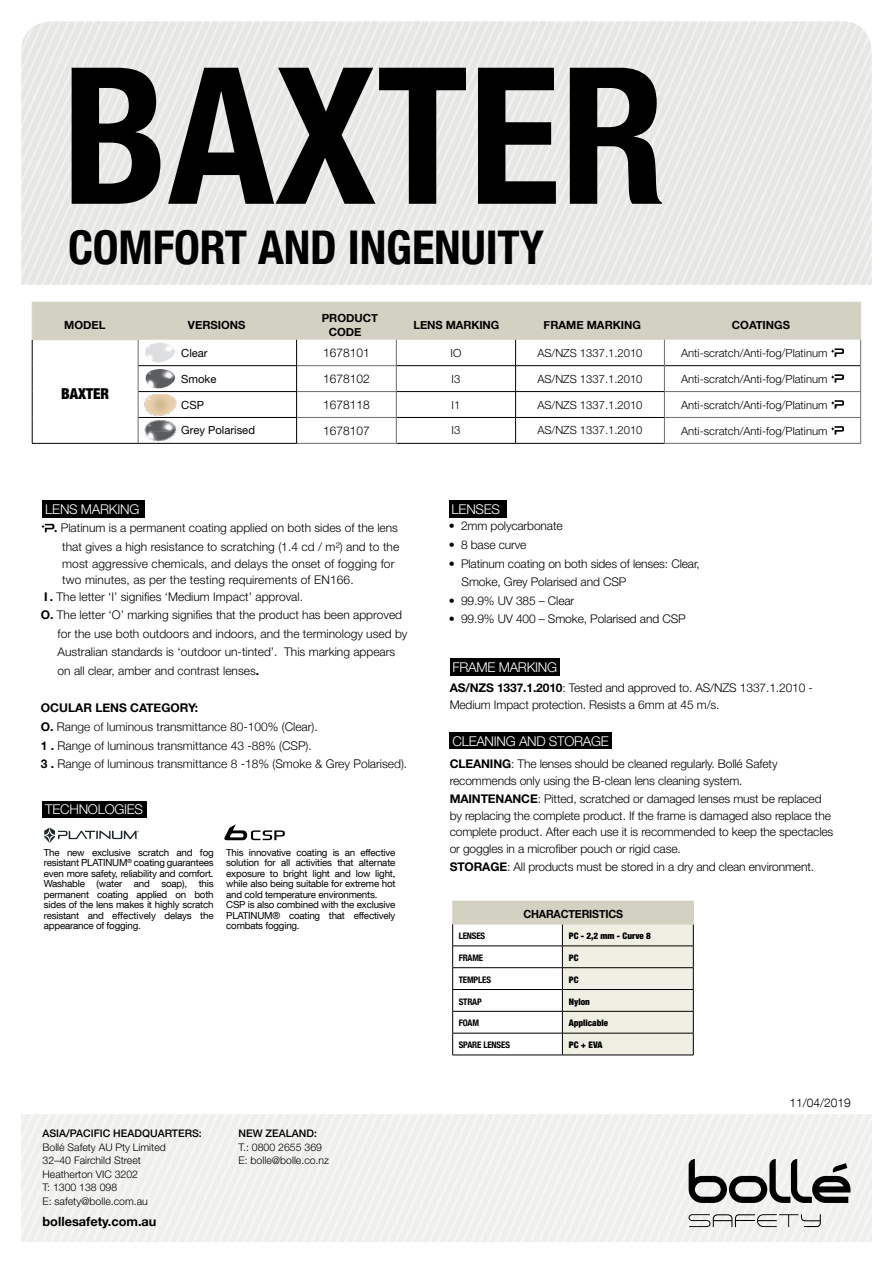
<style>
.page{position:relative;width:893px;height:1263px;background:#fff}
.page>*{position:absolute;margin:0;border:0;box-sizing:border-box;transform-origin:0 0}
.t1{font:700 condensed 190.5px "Helvetica Neue LT Com";color:#000}
.t2{font:700 condensed 46.5px "Helvetica Neue LT Com";letter-spacing:-.005em;color:#000}
.t3{font:900 condensed 15px "Helvetica Neue";color:#000}
.t4{font:300 13.5px "Helvetica Neue LT Std";letter-spacing:-.02em;color:#fff}
.t5{font:700 12.75px "Helvetica Neue";color:#000}
.t6{font:300 12px/18.6px "Helvetica Neue LT Std";letter-spacing:-.01em;color:#000}
.t7{font:300 12px/18.6px "Helvetica Neue";color:#000}
.t8{font:300 12px "Helvetica Neue LT Std";letter-spacing:.01em;color:#000}
.t9{font:300 12px "Helvetica Neue LT Com";color:#000}
.t10{font:300 11.25px "Helvetica Neue LT Std";color:#000}
.t11{font:700 11.25px/13.5px "Helvetica Neue";color:#000}
.t12{font:11.25px "Helvetica Neue LT Std";color:#000}
.t13{font:700 11.25px "Helvetica Neue";color:#000;scale:.95 1}
.t14{font:300 10.5px/13.5px "Helvetica Neue LT Std";color:#000}
.t15{font:500 10.5px "Helvetica Neue LT Std";color:#000}
.t16{font:9.75px/10.5px "Helvetica Neue LT Com";letter-spacing:-.02em;color:#000}
.t17{font:900 condensed 9px "Helvetica Neue";color:#000}
.t18{font:700 condensed 9px "Helvetica Neue";letter-spacing:-.015em;color:#000}
.s1{font-size:12px;color:#292829}
.s2{font-family:"Helvetica Neue";font-weight:700}
.s3{font-weight:700}
</style>
<div class="page">
<div style="left:453px;top:901px;width:240px;height:23px;background:#d3d2c2"></div>
<hr style="left:452px;top:924px;width:110px;height:1px;background:#d3d2c2">
<hr style="left:452px;top:946px;width:110px;height:1px;background:#000">
<hr style="left:452px;top:967px;width:110px;height:1px;background:#000">
<hr style="left:452px;top:989px;width:110px;height:1px;background:#000">
<hr style="left:452px;top:1011px;width:110px;height:1px;background:#000">
<hr style="left:452px;top:1033px;width:110px;height:1px;background:#000">
<hr style="left:452px;top:1055px;width:110px;height:1px;background:#000">
<hr style="left:562px;top:1055px;width:131px;height:1px;background:#000">
<svg style="left:452px;top:901px;width:1px;height:154px"></svg>
<svg style="left:562px;top:901px;width:132px;height:154px;background:#e0dfd3"></svg>
<div style="left:43px;top:500px;width:102px;height:18px;background:#000"></div>
<svg style="left:41px;top:524px;width:13px;height:8px"></svg>
<div style="left:449px;top:500px;width:57px;height:18px;background:#000"></div>
<hr style="left:32px;top:443px;width:106px;height:1px;background:#000">
<hr style="left:297px;top:443px;width:100px;height:1px;background:#6d6e71">
<hr style="left:664px;top:443px;width:197px;height:1px;background:#6d6e71">
<hr style="left:397px;top:443px;width:119px;height:1px;background:#000">
<hr style="left:516px;top:443px;width:148px;height:1px;background:#000">
<hr style="left:138px;top:443px;width:159px;height:1px;background:#000">
<svg style="left:32px;top:302px;width:829px;height:141px"></svg>
<img style="left:145px;top:343px;width:31px;height:20px">
<img style="left:145px;top:369px;width:31px;height:20px">
<img style="left:141px;top:394px;width:36px;height:21px">
<img style="left:141px;top:420px;width:37px;height:22px">
<div style="left:450px;top:658px;width:110px;height:17px;background:#000"></div>
<div style="left:450px;top:732px;width:162px;height:17px;background:#000"></div>
<div style="left:43px;top:801px;width:104px;height:17px;background:#000"></div>
<svg style="left:689px;top:1159px;width:161px;height:44px"></svg>
<svg style="left:689px;top:1214px;width:132px;height:13px"></svg>
<svg style="left:225px;top:824px;width:60px;height:16px"></svg>
<svg style="left:44px;top:828px;width:95px;height:15px"></svg>
<h1 class="t1" style="left:62px;top:22px;width:606px">BAXTER</h1>
<h2 class="t2" style="left:68px;top:220px;width:477px">COMFORT AND INGENUITY</h2>
<p class="t11" style="left:64px;top:319px;width:43px">MODEL</p>
<p class="t11" style="left:188px;top:319px;width:59px">VERSIONS</p>
<p class="t11" style="left:329px;top:312px;width:51px;text-indent:-7px">PRODUCT<br>CODE</p>
<p class="t11" style="left:413px;top:319px;width:87px">LENS MARKING</p>
<p class="t11" style="left:544px;top:319px;width:99px">FRAME MARKING</p>
<p class="t11" style="left:732px;top:319px;width:60px">COATINGS</p>
<p class="t3" style="left:61px;top:381px;width:50px">BAXTER</p>
<p class="t4" style="left:45px;top:501px;width:96px">LENS MARKING</p>
<p class="t12" style="left:181px;top:346px;width:28px">Clear</p>
<p class="t6" style="left:323px;top:343px;width:48px">1678101</p>
<p class="t10" style="left:451px;top:346px;width:12px">IO</p>
<p class="t10" style="left:537px;top:346px;width:107px">AS/NZS 1337.1.2010</p>
<p class="t10" style="left:681px;top:346px;width:148px">Anti-scratch/Anti-fog<span class="s1">/</span>Platinum</p>
<p class="t12" style="left:181px;top:372px;width:37px">Smoke</p>
<p class="t6" style="left:323px;top:369px;width:48px">1678102</p>
<p class="t10" style="left:452px;top:372px;width:10px">I3</p>
<p class="t10" style="left:537px;top:372px;width:107px">AS/NZS 1337.1.2010</p>
<p class="t10" style="left:681px;top:372px;width:148px">Anti-scratch/Anti-fog<span class="s1">/</span>Platinum</p>
<p class="t12" style="left:181px;top:398px;width:24px">CSP</p>
<p class="t6" style="left:323px;top:395px;width:48px">1678118</p>
<p class="t10" style="left:452px;top:398px;width:10px">I1</p>
<p class="t10" style="left:537px;top:398px;width:107px">AS/NZS 1337.1.2010</p>
<p class="t10" style="left:681px;top:398px;width:148px">Anti-scratch/Anti-fog<span class="s1">/</span>Platinum</p>
<p class="t12" style="left:181px;top:424px;width:75px">Grey Polarised</p>
<p class="t6" style="left:323px;top:421px;width:48px">1678107</p>
<p class="t10" style="left:452px;top:423px;width:10px">I3</p>
<p class="t10" style="left:537px;top:423px;width:107px">AS/NZS 1337.1.2010</p>
<p class="t10" style="left:681px;top:424px;width:148px">Anti-scratch/Anti-fog<span class="s1">/</span>Platinum</p>
<p class="t4" style="left:452px;top:501px;width:50px">LENSES</p>
<p class="t6" style="left:54px;top:519px;width:347px;text-align:right"><span class="s2">.</span> Platinum is a permanent coating applied on both sides of the lens that gives a high resistance to scratching (1.4 cd / m²) and to the</p>
<p class="t8" style="left:62px;top:556px;width:334px">most aggressive chemicals, and delays the onset of fogging for</p>
<p class="t8" style="left:62px;top:572px;width:293px">two minutes, as per the testing requirements of EN166.</p>
<p class="t6" style="left:44px;top:587px;width:260px"><span class="s2">I .</span> The letter ‘I’ signifies ‘Medium Impact’ approval.</p>
<p class="t6" style="left:58px;top:605px;width:351px;text-indent:-17px"><span class="s2">O.</span> The letter ‘O’ marking signifies that the product has been approved for the use both outdoors and indoors, and the terminology used by Australian standards is ‘outdoor un-tinted’. This marking appears on all clear, amber and contrast lenses<span class="s2">.</span></p>
<p class="t7" style="left:41px;top:698px;width:368px"><span class="s3">OCULAR LENS CATEGORY:<br>O.</span> Range of luminous transmittance 80-100% (Clear).<br><span class="s3">1 .</span> Range of luminous transmittance 43 -88% (CSP).<br><span class="s3">3 .</span> Range of luminous transmittance 8 -18% (Smoke &amp; Grey Polarised).</p>
<p class="t4" style="left:45px;top:801px;width:99px">TECHNOLOGIES</p>
<p class="t16" style="left:44px;top:847px;width:171px;text-align:justify">The new exclusive scratch and fog resistant PLATINUM<sup>®</sup> coating guarantees even more safety, reliability and comfort.<br>Washable (water and soap), this permanent coating applied on both sides of the lens makes it highly scratch resistant and effectively delays the appearance of fogging.</p>
<p class="t16" style="left:226px;top:847px;width:171px">This innovative coating is an effective solution for all activities that alternate exposure to bright light and low light, while also being suitable for extreme hot and cold temperature environments.<br>CSP is also combined with the exclusive PLATINUM® coating that effectively combats fogging.</p>
<p class="t15" style="left:43px;top:1127px;width:161px">ASIA/PACIFIC HEADQUARTERS:</p>
<p class="t14" style="left:43px;top:1140px;width:125px">Bollé Safety AU Pty Limited<br>32–40 Fairchild Street<br>Heatherton VIC 3202<br>T: 1300 138 098<br>E: safety@bolle.com.au</p>
<p class="t5" style="left:43px;top:1212px;width:115px">bollesafety.com.au</p>
<p class="t15" style="left:239px;top:1127px;width:80px">NEW ZEALAND:</p>
<p class="t14" style="left:239px;top:1140px;width:92px">T.: 0800 2655 369<br>E: bolle@bolle.co.nz</p>
<p class="t6" style="left:449px;top:516px;width:115px">• 2mm polycarbonate</p>
<p class="t6" style="left:449px;top:535px;width:79px">• 8 base curve</p>
<p class="t6" style="left:462px;top:554px;width:240px;text-indent:-13px">• Platinum coating on both sides of lenses: Clear,<br>Smoke, Grey Polarised and CSP</p>
<p class="t6" style="left:449px;top:591px;width:127px">• 99.9% UV 385 – Clear</p>
<p class="t6" style="left:449px;top:610px;width:238px">• 99.9% UV 400 – Smoke, Polarised and CSP</p>
<p class="t4" style="left:453px;top:659px;width:106px">FRAME MARKING</p>
<p class="t6" style="left:450px;top:679px;width:365px;line-height:16.5px"><span class="s3">AS/NZS 1337.1.2010</span>: Tested and approved to. AS/NZS 1337.1.2010 -<br>Medium Impact protection. Resists a 6mm at 45 m/s.</p>
<p class="t4" style="left:452px;top:733px;width:158px">CLEANING AND STORAGE</p>
<p class="t6" style="left:450px;top:755px;width:329px;line-height:16.5px"><span class="s3">CLEANING</span>: The lenses should be cleaned regularly. Bollé Safety recommends only using the B-clean lens cleaning system.</p>
<p class="t6" style="left:450px;top:790px;width:385px;line-height:16.5px"><span class="s3">MAINTENANCE</span>: Pitted, scratched or damaged lenses must be replaced by replacing the complete product. If the frame is damaged also replace the complete product. After each use it is recommended to keep the spectacles or goggles in a microfiber pouch or rigid case.</p>
<p class="t6" style="left:450px;top:858px;width:366px"><span class="s3">STORAGE</span>: All products must be stored in a dry and clean environment.</p>
<p class="t13" style="left:523px;top:905px;width:106px">CHARACTERISTICS</p>
<p class="t18" style="left:459px;top:928px;width:28px">LENSES</p>
<p class="t17" style="left:569px;top:928px;width:84px">PC - 2,2 mm - Curve 8</p>
<p class="t18" style="left:459px;top:950px;width:26px">FRAME</p>
<p class="t17" style="left:569px;top:950px;width:11px">PC</p>
<p class="t18" style="left:459px;top:972px;width:34px">TEMPLES</p>
<p class="t17" style="left:569px;top:972px;width:11px">PC</p>
<p class="t18" style="left:459px;top:994px;width:25px">STRAP</p>
<p class="t17" style="left:569px;top:994px;width:22px">Nylon</p>
<p class="t18" style="left:459px;top:1016px;width:22px">FOAM</p>
<p class="t17" style="left:569px;top:1016px;width:41px">Applicable</p>
<p class="t18" style="left:459px;top:1037px;width:53px">SPARE LENSES</p>
<p class="t17" style="left:569px;top:1037px;width:35px">PC + EVA</p>
<p class="t9" style="left:789px;top:1095px;width:63px">11/04/2019</p>
</div>
